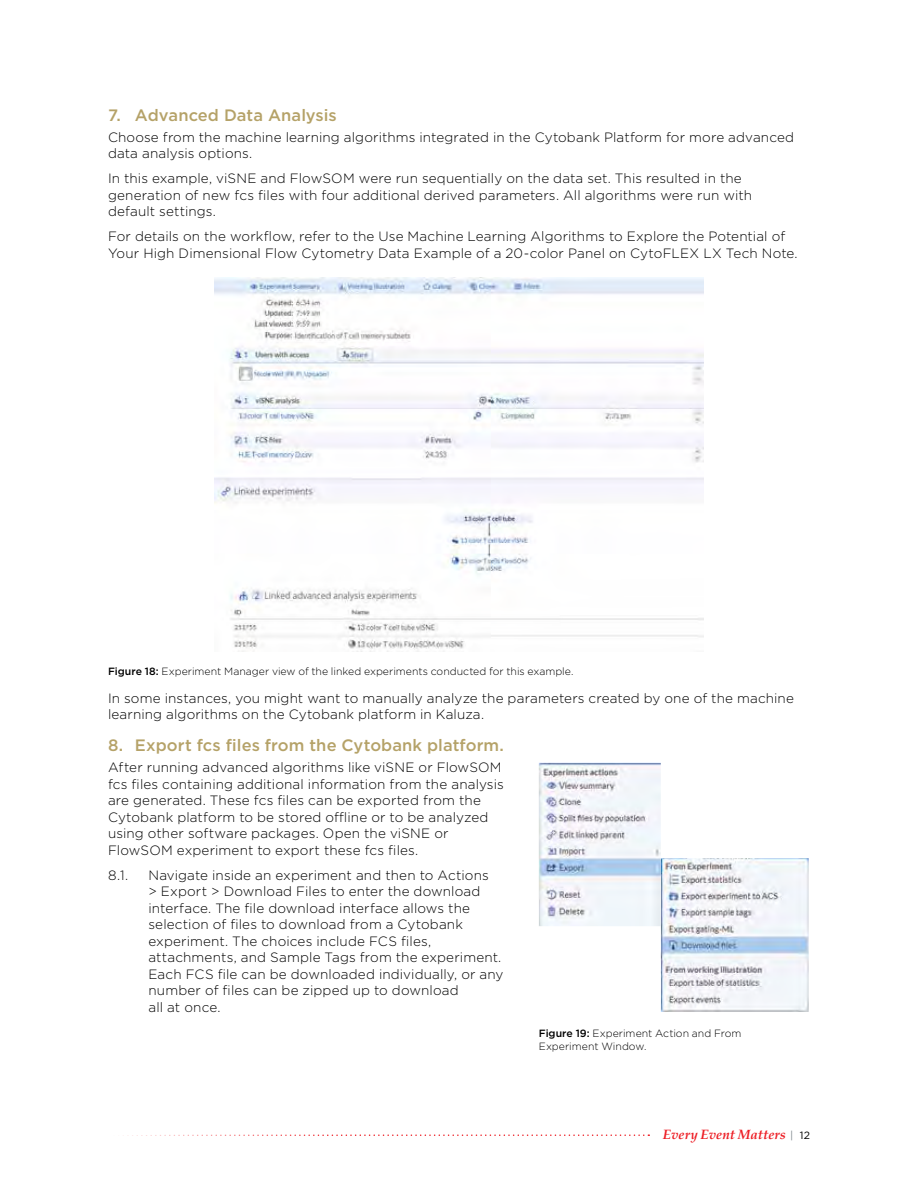
<style>
.page{position:relative;width:918px;height:1188px;background:#fff}
.page>*{position:absolute;margin:0;border:0;box-sizing:border-box;transform-origin:0 0}
.t1{font:500 16.5px "Gotham";letter-spacing:.005em;color:#b5a268}
.t2{font:300 13.5px/16.5px "Gotham";letter-spacing:.01em;color:#000}
.t3{font:italic 700 13.5px "Palatino";color:#ed1d24}
.t4{font:300 10.5px/12.6px "Gotham";color:#000}
.s1{font-weight:500}
.s2{font-family:"Gotham";font-weight:400;font-style:normal;font-size:10.5px;color:#7e868c}
.s3{font-family:"Gotham";font-weight:400;font-style:normal;font-size:10.5px;color:#000}
</style>
<div class="page">
<svg style="left:123px;top:1134px;width:526px;height:2px"></svg>
<img style="left:214px;top:277px;width:490px;height:375px">
<img style="left:661px;top:858px;width:148px;height:154px">
<img style="left:539px;top:763px;width:122px;height:163px">
<p class="t1" style="left:108px;top:105px;width:230px">7. Advanced Data Analysis</p>
<p class="t2" style="left:108px;top:129px;width:688px">Choose from the machine learning algorithms integrated in the Cytobank Platform for more advanced data analysis options.</p>
<p class="t2" style="left:108px;top:170px;width:646px">In this example, viSNE and FlowSOM were run sequentially on the data set. This resulted in the generation of new fcs files with four additional derived parameters. All algorithms were run with default settings.</p>
<p class="t2" style="left:108px;top:228px;width:691px">For details on the workflow, refer to the Use Machine Learning Algorithms to Explore the Potential of<br>Your High Dimensional Flow Cytometry Data Example of a 20-color Panel on CytoFLEX LX Tech Note.</p>
<p class="t4" style="left:108px;top:665px;width:467px"><span class="s1">Figure 18:</span> Experiment Manager view of the linked experiments conducted for this example.</p>
<p class="t2" style="left:108px;top:689px;width:688px">In some instances, you might want to manually analyze the parameters created by one of the machine learning algorithms on the Cytobank platform in Kaluza.</p>
<p class="t1" style="left:108px;top:735px;width:397px">8. Export fcs files from the Cytobank platform.</p>
<p class="t2" style="left:108px;top:759px;width:397px">After running advanced algorithms like viSNE or FlowSOM fcs files containing additional information from the analysis are generated. These fcs files can be exported from the Cytobank platform to be stored offline or to be analyzed using other software packages. Open the viSNE or FlowSOM experiment to export these fcs files.</p>
<p class="t2" style="left:108px;top:866px;width:22px">8.1.</p>
<p class="t2" style="left:148px;top:866px;width:357px">Navigate inside an experiment and then to Actions<br>&gt; Export &gt; Download Files to enter the download interface. The file download interface allows the selection of files to download from a Cytobank experiment. The choices include FCS files, attachments, and Sample Tags from the experiment.<br>Each FCS file can be downloaded individually, or any number of files can be zipped up to download<br>all at once.</p>
<p class="t4" style="left:539px;top:1027px;width:204px"><span class="s1">Figure 19:</span> Experiment Action and From<br>Experiment Window.</p>
<p class="t3" style="left:663px;top:1123px;width:149px">Every Event Matters <span class="s2">|</span> <span class="s3">12</span></p>
</div>
